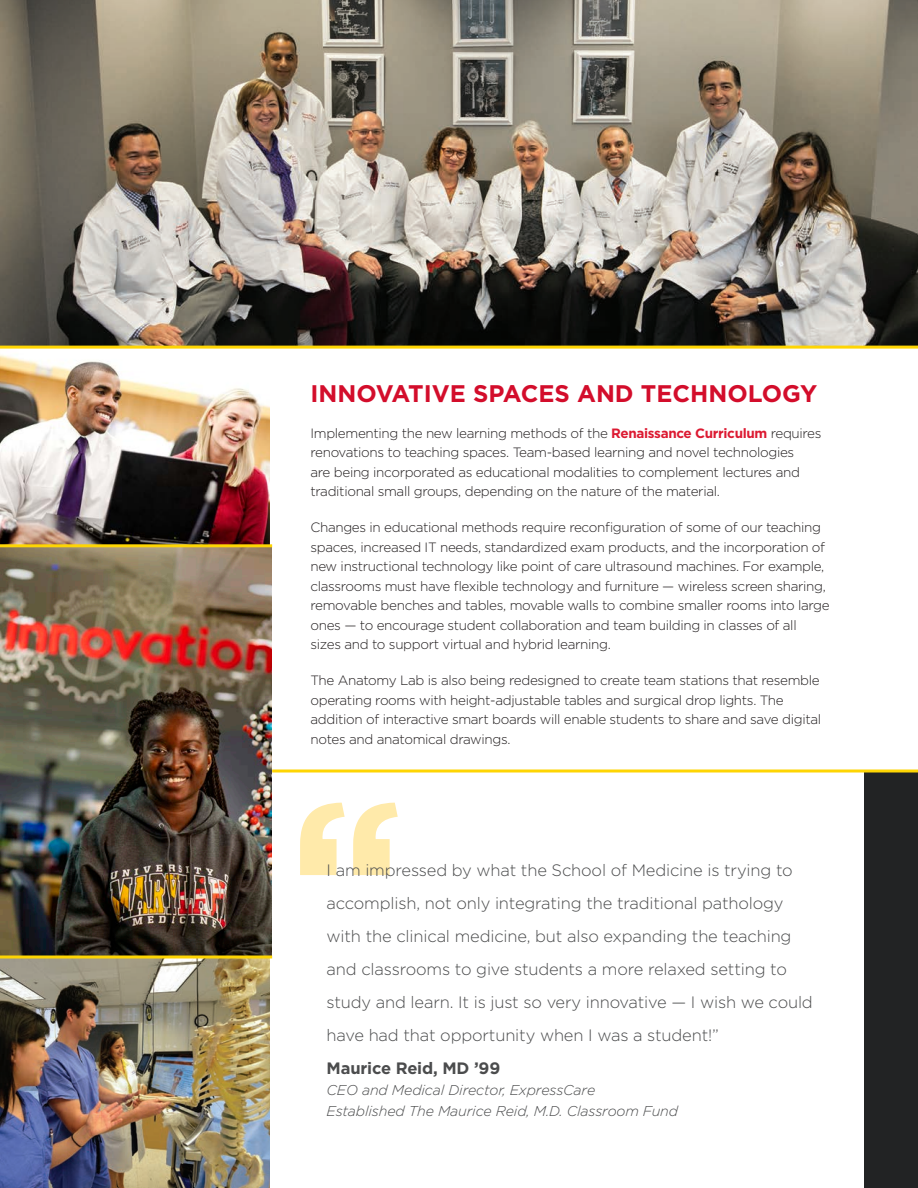
<style>
.page{position:relative;width:918px;height:1188px;background:#fff}
.page>*{position:absolute;margin:0;border:0;box-sizing:border-box;transform-origin:0 0}
.t1{font:700 225px "Gotham";color:#ffeaaa}
.t2{font:700 24px "Gotham";color:#d30d2b}
.t3{font:300 16.5px/33px "Gotham";letter-spacing:-.01em;color:#4b4c4d}
.t4{font:700 16.5px "Gotham";letter-spacing:-.01em;color:#4b4c4d}
.t5{font:italic 300 14.25px/21px "Gotham";letter-spacing:-.01em;color:#4b4c4d}
.t6{font:300 13.5px/19.5px "Gotham";letter-spacing:-.025em;color:#231f20}
.s1{font-weight:700;color:#dc1a32}
</style>
<div class="page">
<img style="left:0;top:354px;width:270px;height:190px">
<div style="left:864px;top:772px;width:54px;height:416px;background:#222324"></div>
<img style="left:0;top:548px;width:271px;height:408px">
<img style="left:0;top:0;width:918px;height:346px">
<hr style="left:272px;top:770px;width:646px;height:2px;background:#fed503">
<hr style="left:0;top:346px;width:918px;height:3px;background:#fed503">
<img style="left:0;top:958px;width:270px;height:230px">
<hr style="left:0;top:956px;width:272px;height:2px;background:#fed503">
<hr style="left:0;top:544px;width:272px;height:3px;background:#fed503">
<p class="t2" style="left:310px;top:377px;width:508px">INNOVATIVE SPACES AND TECHNOLOGY</p>
<p class="t6" style="left:310px;top:423px;width:513px">Implementing the new learning methods of the <span class="s1">Renaissance Curriculum</span> requires renovations to teaching spaces. Team-based learning and novel technologies<br>are being incorporated as educational modalities to complement lectures and traditional small groups, depending on the nature of the material.</p>
<p class="t6" style="left:310px;top:517px;width:521px">Changes in educational methods require reconfiguration of some of our teaching spaces, increased IT needs, standardized exam products, and the incorporation of new instructional technology like point of care ultrasound machines. For example, classrooms must have flexible technology and furniture — wireless screen sharing, removable benches and tables, movable walls to combine smaller rooms into large ones — to encourage student collaboration and team building in classes of all sizes and to support virtual and hybrid learning.</p>
<p class="t6" style="left:310px;top:670px;width:512px">The Anatomy Lab is also being redesigned to create team stations that resemble operating rooms with height-adjustable tables and surgical drop lights. The addition of interactive smart boards will enable students to share and save digital notes and anatomical drawings.</p>
<p class="t1" style="left:287px;top:732px;width:119px">‘‘</p>
<p class="t3" style="left:327px;top:853px;width:488px">I am impressed by what the School of Medicine is trying to accomplish, not only integrating the traditional pathology with the clinical medicine, but also expanding the teaching and classrooms to give students a more relaxed setting to study and learn. It is just so very innovative — I wish we could have had that opportunity when I was a student!”</p>
<p class="t4" style="left:327px;top:1057px;width:175px">Maurice Reid, MD ’99</p>
<p class="t5" style="left:327px;top:1079px;width:353px">CEO and Medical Director, ExpressCare<br>Established The Maurice Reid, M.D. Classroom Fund</p>
</div>
